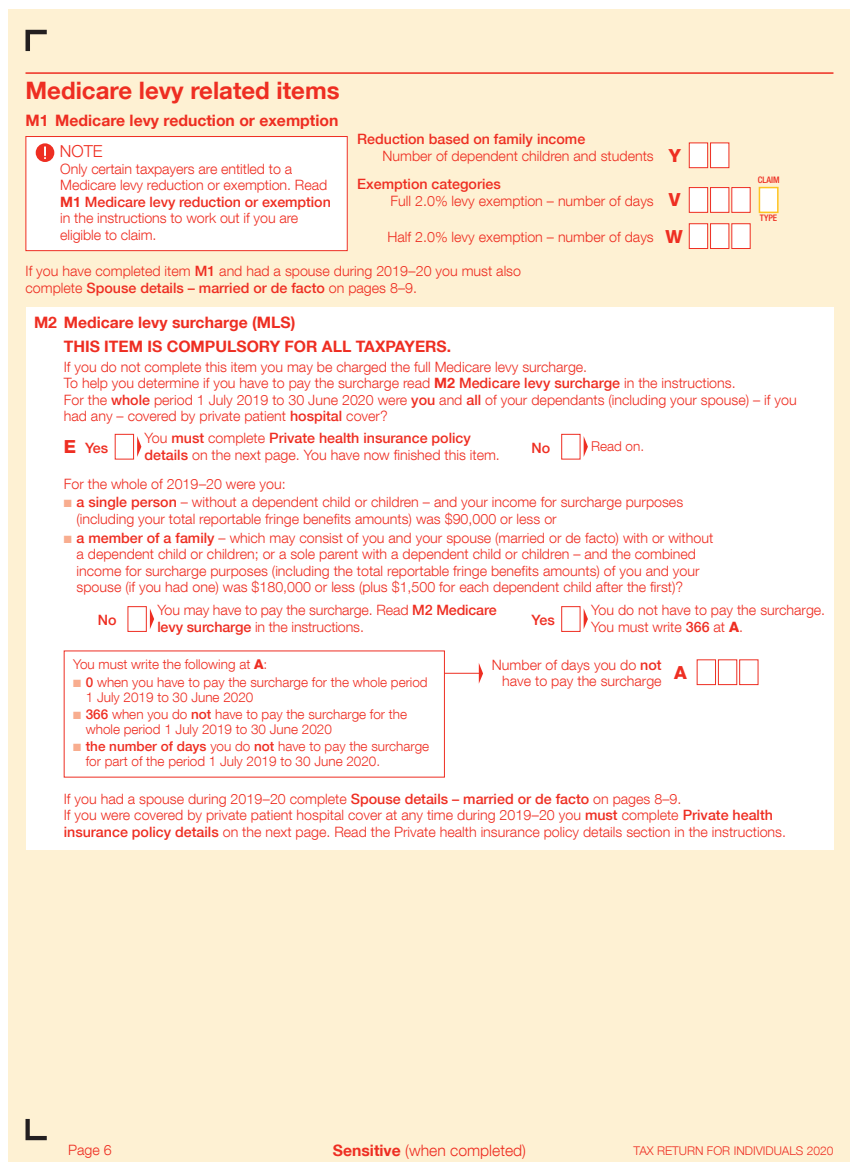
<style>
.page{position:relative;width:859px;height:1170px;background:#fff}
.page>*{position:absolute;margin:0;border:0;box-sizing:border-box;transform-origin:0 0}
.F_-_Section{font:700 24px "Helvetica Neue LT Com";color:#ee2e22}
.t1{font:800 18px "Helvetica Neue LT Com";color:#ee2e22}
.F_-_Icon_head{font:300 16.5px "Helvetica Neue LT Com";color:#ee2e22}
.F_-_Question{font:700 15.75px "Helvetica Neue LT Com";color:#ee2e22}
.t2{font:300 15.75px "Helvetica Neue LT Com";color:#ee2e22}
.F_-_Body{font:300 14.25px/16.5px "Helvetica Neue LT Com";color:#ee2e22}
.F_-_Bullet_1_space_a{font:300 14.25px/16.5px "Helvetica Neue LT Com";color:#ee2e22}
.F_-_Bullet_1{font:300 14.25px/16.5px "Helvetica Neue LT Com";color:#ee2e22}
.F_-_Body-2{font:500 14.25px "Helvetica Neue LT Com";color:#ee2e22}
.F_-_Body_no_space_af{font:300 14.25px "Helvetica Neue LT Com";color:#ee2e22}
.F_-_Bullet_1-2{font:300 13.5px/15px "Helvetica Neue LT Com";color:#ee2e22}
.F_-_Body_no_space_af-2{font:300 13.5px "Helvetica Neue LT Com";color:#ee2e22}
.F_-_8pt_text{font:300 13.5px "Helvetica Neue LT Com";color:#ee2e22}
.t3{font:300 12px "Helvetica Neue LT Com";color:#ee2e22}
.F_-_Day_Month_Year{font:500 condensed 9px "Helvetica Neue LT Com";color:#ee2e22}
.s1{font-weight:700}
.s2{font-weight:500}
.s3{color:#f8ad8f}
.s4{font-weight:800}
</style>
<div class="page">
<div style="left:9px;top:9px;width:841px;height:1152px;background:#fef1d3"></div>
<svg style="left:25px;top:29px;width:22px;height:23px"></svg>
<svg style="left:26px;top:1118px;width:21px;height:22px"></svg>
<hr style="left:26px;top:72px;width:807px;height:2px;background:#ee2e22">
<div style="left:689px;top:143px;width:19px;height:25px;background:#fff"></div>
<div style="left:689px;top:142px;width:19px;height:26px;border:1px solid #ee2e22"></div>
<div style="left:710px;top:143px;width:19px;height:25px;background:#fff"></div>
<div style="left:710px;top:142px;width:19px;height:26px;border:1px solid #ee2e22"></div>
<div style="left:689px;top:187px;width:19px;height:25px;background:#fff"></div>
<div style="left:689px;top:187px;width:19px;height:26px;border:1px solid #ee2e22"></div>
<div style="left:710px;top:187px;width:19px;height:25px;background:#fff"></div>
<div style="left:710px;top:187px;width:19px;height:26px;border:1px solid #ee2e22"></div>
<div style="left:732px;top:187px;width:18px;height:25px;background:#fff"></div>
<div style="left:731px;top:187px;width:19px;height:26px;border:1px solid #ee2e22"></div>
<div style="left:759px;top:187px;width:19px;height:25px;background:#fff"></div>
<div style="left:759px;top:187px;width:19px;height:26px;border:2px solid #fec422"></div>
<div style="left:689px;top:224px;width:19px;height:24px;background:#fff"></div>
<div style="left:689px;top:223px;width:19px;height:26px;border:1px solid #ee2e22"></div>
<div style="left:710px;top:224px;width:19px;height:24px;background:#fff"></div>
<div style="left:710px;top:223px;width:19px;height:26px;border:1px solid #ee2e22"></div>
<div style="left:732px;top:224px;width:18px;height:24px;background:#fff"></div>
<div style="left:731px;top:223px;width:19px;height:26px;border:1px solid #ee2e22"></div>
<div style="left:26px;top:136px;width:321px;height:114px;background:#fff"></div>
<svg style="left:36px;top:143px;width:18px;height:19px"></svg>
<div style="left:26px;top:136px;width:322px;height:115px;border:1px solid #ee2e22"></div>
<div style="left:26px;top:307px;width:807px;height:542px;background:#fff"></div>
<div style="left:697px;top:659px;width:19px;height:26px;border:1px solid #ee2e22"></div>
<div style="left:718px;top:659px;width:19px;height:26px;border:1px solid #ee2e22"></div>
<div style="left:739px;top:659px;width:19px;height:26px;border:1px solid #ee2e22"></div>
<div style="left:115px;top:434px;width:19px;height:25px;border:1px solid #ee2e22"></div>
<svg style="left:137px;top:436px;width:4px;height:21px"></svg>
<div style="left:561px;top:434px;width:19px;height:25px;border:1px solid #ee2e22"></div>
<svg style="left:584px;top:437px;width:4px;height:19px"></svg>
<div style="left:128px;top:606px;width:19px;height:25px;border:1px solid #ee2e22"></div>
<div style="left:561px;top:606px;width:19px;height:25px;border:1px solid #ee2e22"></div>
<svg style="left:584px;top:609px;width:4px;height:19px"></svg>
<svg style="left:150px;top:609px;width:4px;height:20px"></svg>
<svg style="left:479px;top:663px;width:4px;height:20px"></svg>
<hr style="left:444px;top:672px;width:37px;height:1px;background:#ee2e22">
<p class="F_-_Section" style="left:26px;top:76px;width:316px">Medicare levy related items</p>
<p class="F_-_Question" style="left:26px;top:110px;width:314px">M1 Medicare levy reduction or exemption</p>
<p class="F_-_Icon_head" style="left:60px;top:141px;width:44px">NOTE</p>
<p class="F_-_Body" style="left:60px;top:160px;width:272px">Only certain taxpayers are entitled to a Medicare levy reduction or exemption. Read <span class="s1">M1</span> <span class="s2">Medicare levy reduction or exemption </span>in the instructions to work out if you are eligible to claim.</p>
<p class="F_-_Body-2" style="left:357px;top:130px;width:230px">Reduction based on family income</p>
<p class="F_-_Body-2" style="left:357px;top:175px;width:145px">Exemption categories</p>
<p class="F_-_Body" style="left:382px;top:148px;width:273px">Number of dependent children and students</p>
<p class="t1" style="left:669px;top:145px;width:14px">Y</p>
<p class="F_-_Body" style="left:391px;top:192px;width:265px">Full 2.0% levy exemption – number of days</p>
<p class="t1" style="left:669px;top:189px;width:13px">V</p>
<p class="F_-_Body" style="left:387px;top:228px;width:268px">Half 2.0% levy exemption – number of days</p>
<p class="t1" style="left:665px;top:225px;width:19px">W</p>
<p class="F_-_Body" style="left:26px;top:262px;width:497px">If you have completed item <span class="s2">M1</span> and had a spouse during 2019–20 you must also complete <span class="s2">Spouse details – married or de facto</span> on pages 8–9.</p>
<p class="F_-_Day_Month_Year" style="left:758px;top:174px;width:23px">CLAIM</p>
<p class="F_-_Day_Month_Year" style="left:760px;top:213px;width:19px">TYPE</p>
<p class="F_-_Question" style="left:34px;top:312px;width:263px">M2 Medicare levy surcharge (MLS)</p>
<p class="F_-_Body" style="left:64px;top:358px;width:525px">If you do not complete this item you may be charged the full Medicare levy surcharge.</p>
<p class="F_-_Body" style="left:64px;top:374px;width:673px">To help you determine if you have to pay the surcharge read <span class="s1">M2</span> <span class="s2">Medicare levy surcharge</span> in the instructions.</p>
<p class="F_-_Body" style="left:64px;top:391px;width:734px">For the <span class="s2">whole</span> period 1 July 2019 to 30 June 2020 were <span class="s2">you</span> and <span class="s2">all</span> of your dependants (including your spouse) – if you had any – covered by private patient <span class="s2">hospital</span> cover?</p>
<p class="F_-_Question" style="left:64px;top:336px;width:389px">THIS ITEM IS COMPULSORY FOR ALL TAXPAYERS.</p>
<p class="F_-_Body-2" style="left:85px;top:439px;width:25px">Yes</p>
<p class="F_-_Body" style="left:145px;top:429px;width:357px">You <span class="s2">must</span> complete <span class="s2">Private health insurance policy details</span> on the next page. You have now finished this item.</p>
<p class="t1" style="left:64px;top:436px;width:14px">E</p>
<p class="F_-_Body-2" style="left:531px;top:439px;width:20px">No</p>
<p class="F_-_8pt_text" style="left:591px;top:438px;width:55px">Read on.</p>
<p class="F_-_Body_no_space_af" style="left:64px;top:475px;width:223px">For the whole of 2019–20 were you:</p>
<p class="F_-_Bullet_1" style="left:77px;top:494px;width:608px;text-indent:-13px"><span class="s3">■</span> <span class="s2">a single person</span> – without a dependent child or children – and your income for surcharge purposes (including your total reportable fringe benefits amounts) was $90,000 or less or</p>
<p class="F_-_Bullet_1_space_a" style="left:77px;top:529px;width:638px;text-indent:-13px"><span class="s3">■</span> <span class="s2">a member of a family</span> – which may consist of you and your spouse (married or de facto) with or without a dependent child or children; or a sole parent with a dependent child or children – and the combined income for surcharge purposes (including the total reportable fringe benefits amounts) of you and your spouse (if you had one) was $180,000 or less (plus $1,500 for each dependent child after the first)?</p>
<p class="F_-_Body-2" style="left:98px;top:611px;width:20px">No</p>
<p class="F_-_Body-2" style="left:531px;top:611px;width:25px">Yes</p>
<p class="F_-_Body" style="left:591px;top:601px;width:236px">You do not have to pay the surcharge.<br>You must write <span class="s2">366</span> at <span class="s4">A</span>.</p>
<p class="F_-_Body" style="left:157px;top:601px;width:341px">You may have to pay the surcharge. Read <span class="s2">M2 Medicare levy surcharge</span> in the instructions.</p>
<p class="F_-_Body_no_space_af-2" style="left:73px;top:656px;width:196px">You must write the following at <span class="s4">A</span>:</p>
<p class="F_-_Bullet_1-2" style="left:86px;top:674px;width:343px;text-indent:-13px"><span class="s3">■</span> <span class="s2">0</span> when you have to pay the surcharge for the whole period<br>1 July 2019 to 30 June 2020</p>
<p class="F_-_Bullet_1-2" style="left:86px;top:706px;width:323px;text-indent:-13px"><span class="s3">■</span> <span class="s2">366</span> when you do <span class="s2">not</span> have to pay the surcharge for the whole period 1 July 2019 to 30 June 2020</p>
<p class="F_-_Bullet_1-2" style="left:86px;top:738px;width:345px;text-indent:-13px"><span class="s3">■</span> <span class="s2">the number of days</span> you do <span class="s2">not</span> have to pay the surcharge for part of the period 1 July 2019 to 30 June 2020.</p>
<p class="F_-_Body" style="left:64px;top:790px;width:619px">If you had a spouse during 2019–20 complete <span class="s2">Spouse details – married or de facto</span> on pages 8–9.</p>
<p class="F_-_Body" style="left:64px;top:806px;width:724px">If you were covered by private patient hospital cover at any time during 2019–20 you <span class="s2">must</span> complete <span class="s2">Private health insurance policy details</span> on the next page. Read the Private health insurance policy details section in the instructions.</p>
<p class="F_-_Body" style="left:492px;top:656px;width:171px;text-align:right">Number of days you do <span class="s2">not </span>have to pay the surcharge</p>
<p class="t1" style="left:674px;top:661px;width:14px">A</p>
<p class="F_-_Bullet_1_space_a" style="left:68px;top:1140px;width:45px">Page 6</p>
<p class="t2" style="left:333px;top:1140px;width:195px"><span class="s1">Sensitive</span> (when completed)</p>
<p class="t3" style="left:633px;top:1143px;width:201px">TAX RETURN FOR INDIVIDUALS 2020</p>
</div>
